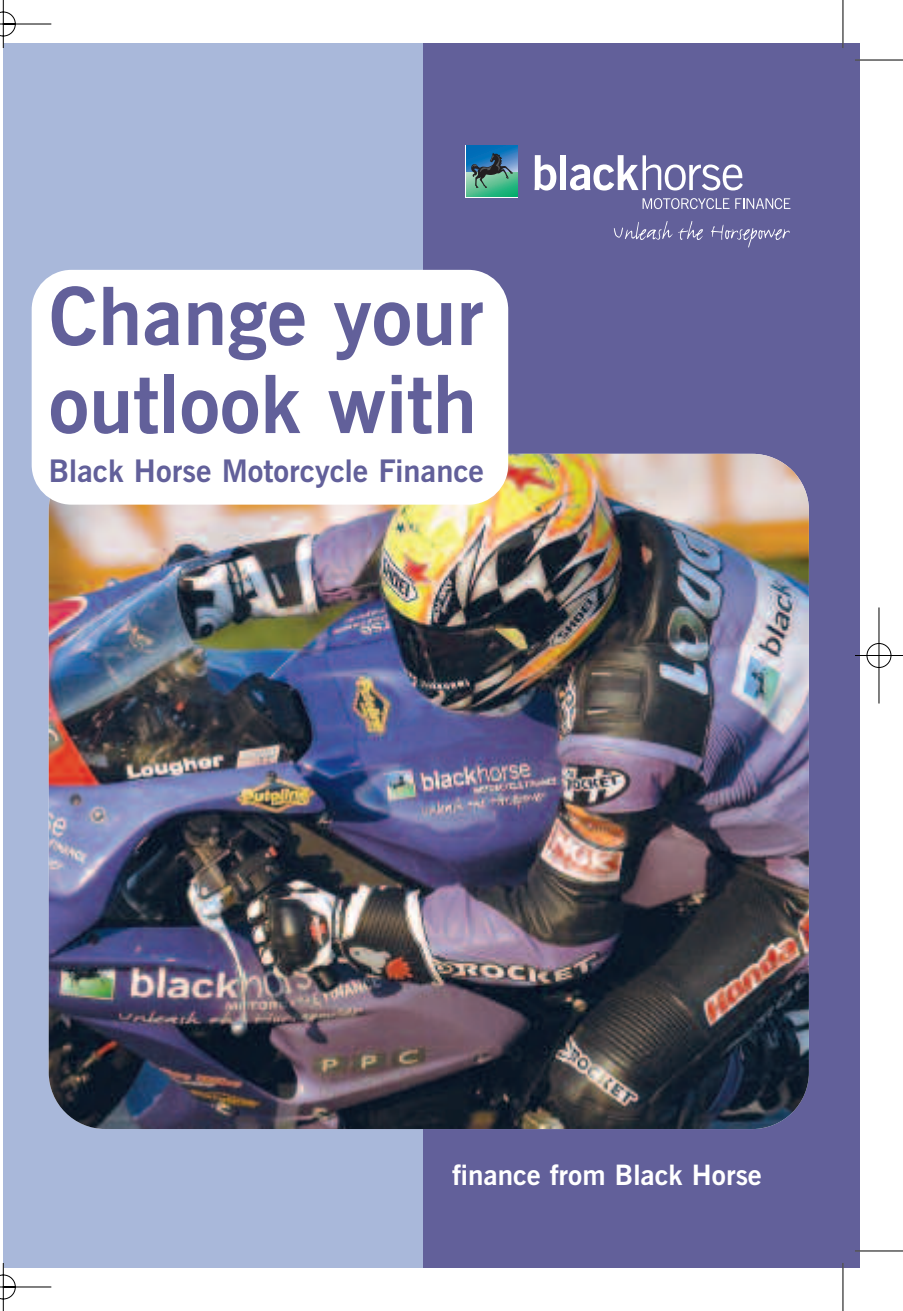
<style>
.page{position:relative;width:903px;height:1311px;background:#fff}
.page>*{position:absolute;margin:0;border:0;box-sizing:border-box;transform-origin:0 0}
.t1{font:700 80px/88px "News Gothic BT";color:#62609a}
.t2{font:700 31px "News Gothic BT";color:#62609a}
.t3{font:700 28px "News Gothic BT";color:#fff}
</style>
<div class="page">
<img style="left:0;top:0;width:902px;height:1311px">
<h1 class="t1" style="left:49px;top:279px;width:436px">Change your outlook with</h1>
<p class="t2" style="left:49px;top:460px;width:436px">Black Horse Motorcycle Finance</p>
<p class="t3" style="left:452px;top:1164px;width:311px">finance from Black Horse</p>
</div>
